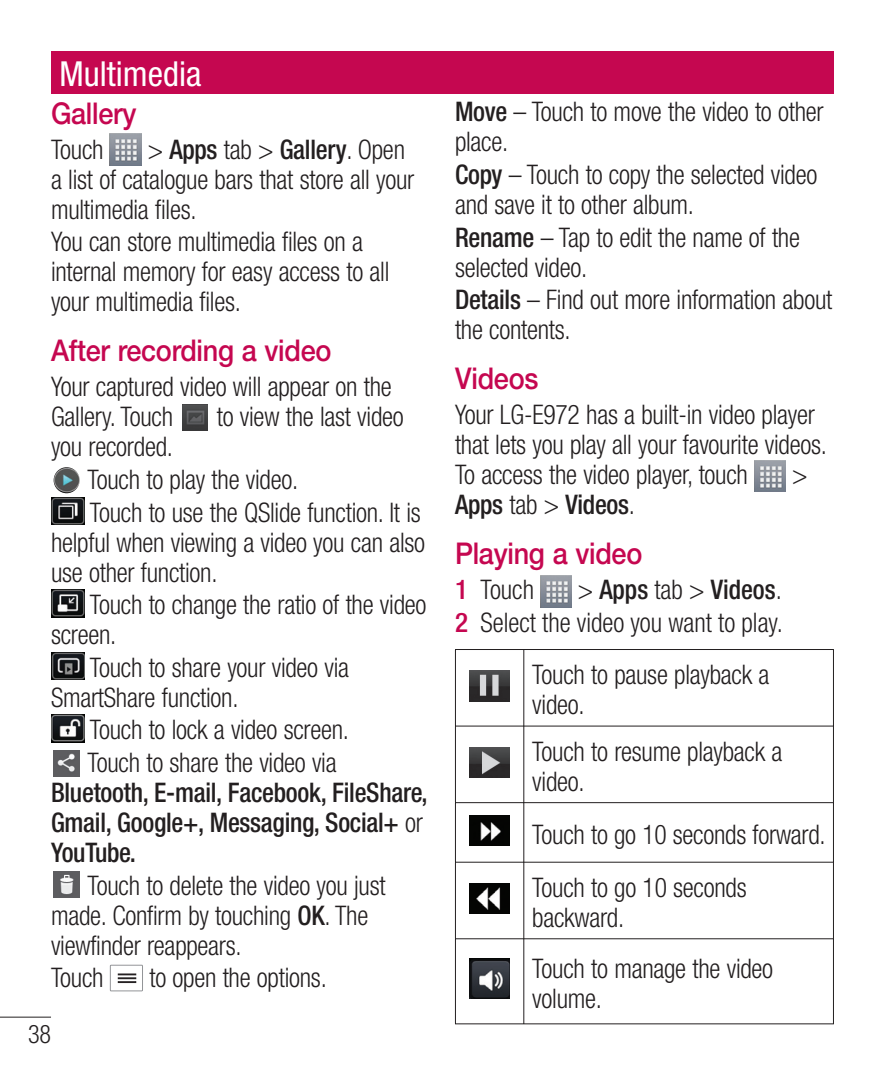
<style>
.page{position:relative;width:893px;height:1072px;background:#fff}
.page>*{position:absolute;margin:0;border:0;box-sizing:border-box;transform-origin:0 0}
.t1{font:condensed 34.5px "Helvetica Neue LT Pro";color:#fff}
.t2{font:500 30px "Helvetica Neue LT Pro";letter-spacing:-.01em;color:#c50750;scale:.9 1}
.t3{font:300 condensed 27px/30px "Helvetica Neue LT Pro";letter-spacing:-.01em;color:#231f20;scale:.95 1}
.t4{font:500 condensed 27px/30px "Helvetica Neue LT Pro";letter-spacing:-.01em;color:#231f20;scale:.95 1}
.t5{font:500 condensed 27px/32.7px "Helvetica Neue LT Pro";color:#c50750}
.t6{font:300 condensed 25.5px "Helvetica Neue LT Pro";color:#231f20;scale:.95 1}
.s1{font-weight:500}
.s2{font-weight:300}
</style>
<div class="page">
<hr style="left:0;top:1016px;width:51px;height:1px;background:#231f20">
<img style="left:110px;top:134px;width:31px;height:31px">
<img style="left:182px;top:404px;width:26px;height:26px">
<img style="left:54px;top:467px;width:26px;height:26px;border-radius:50%">
<img style="left:51px;top:497px;width:34px;height:27px">
<img style="left:51px;top:589px;width:34px;height:28px">
<img style="left:51px;top:652px;width:34px;height:27px">
<img style="left:51px;top:715px;width:34px;height:27px">
<img style="left:54px;top:750px;width:26px;height:26px">
<img style="left:54px;top:871px;width:26px;height:26px">
<svg style="left:117px;top:973px;width:20px;height:11px"></svg>
<div style="left:110px;top:964px;width:33px;height:27px;border:1px solid #939598"></div>
<img style="left:754px;top:460px;width:32px;height:32px">
<img style="left:540px;top:575px;width:32px;height:32px">
<hr style="left:455px;top:649px;width:69px;height:1px;background:#231f20">
<hr style="left:455px;top:650px;width:1px;height:75px;background:#231f20">
<hr style="left:524px;top:649px;width:310px;height:1px;background:#231f20">
<hr style="left:523px;top:650px;width:1px;height:75px;background:#231f20">
<hr style="left:833px;top:650px;width:1px;height:75px;background:#231f20">
<hr style="left:455px;top:725px;width:69px;height:1px;background:#231f20">
<hr style="left:455px;top:726px;width:1px;height:76px;background:#231f20">
<hr style="left:524px;top:725px;width:310px;height:1px;background:#231f20">
<hr style="left:523px;top:726px;width:1px;height:76px;background:#231f20">
<hr style="left:833px;top:726px;width:1px;height:76px;background:#231f20">
<hr style="left:455px;top:802px;width:69px;height:1px;background:#231f20">
<hr style="left:455px;top:803px;width:1px;height:58px;background:#231f20">
<hr style="left:524px;top:802px;width:310px;height:1px;background:#231f20">
<hr style="left:523px;top:803px;width:1px;height:58px;background:#231f20">
<hr style="left:833px;top:803px;width:1px;height:58px;background:#231f20">
<hr style="left:455px;top:861px;width:69px;height:1px;background:#231f20">
<hr style="left:455px;top:862px;width:1px;height:76px;background:#231f20">
<hr style="left:524px;top:861px;width:310px;height:1px;background:#231f20">
<hr style="left:523px;top:862px;width:1px;height:76px;background:#231f20">
<hr style="left:833px;top:862px;width:1px;height:76px;background:#231f20">
<hr style="left:455px;top:938px;width:69px;height:1px;background:#231f20">
<hr style="left:455px;top:939px;width:1px;height:84px;background:#231f20">
<hr style="left:524px;top:938px;width:310px;height:1px;background:#231f20">
<hr style="left:523px;top:939px;width:1px;height:84px;background:#231f20">
<hr style="left:833px;top:939px;width:1px;height:84px;background:#231f20">
<hr style="left:455px;top:1023px;width:69px;height:1px;background:#231f20">
<hr style="left:524px;top:1023px;width:310px;height:1px;background:#231f20">
<img style="left:469px;top:670px;width:41px;height:31px">
<img style="left:469px;top:747px;width:41px;height:30px">
<img style="left:469px;top:815px;width:41px;height:30px">
<img style="left:469px;top:883px;width:41px;height:30px">
<img style="left:469px;top:959px;width:41px;height:39px">
<div style="left:51px;top:51px;width:782px;height:43px;background:#c50750"></div>
<p class="t1" style="left:60px;top:61px;width:143px">Multimedia</p>
<p class="t2" style="left:51px;top:102px;width:96px">Gallery</p>
<p class="t3" style="left:51px;top:137px;width:57px">Touch</p>
<p class="t3" style="left:51px;top:137px;width:384px;text-indent:97px">&gt; <span class="s1">Apps</span> tab &gt; <span class="s1">Gallery</span>. Open a list of catalogue bars that store all your multimedia files.</p>
<p class="t3" style="left:51px;top:229px;width:358px">You can store multimedia files on a internal memory for easy access to all your multimedia files.</p>
<p class="t2" style="left:51px;top:340px;width:313px">After recording a video</p>
<p class="t3" style="left:51px;top:374px;width:360px">Your captured video will appear on the<br>Gallery. Touch</p>
<p class="t3" style="left:217px;top:404px;width:198px">to view the last video</p>
<p class="t3" style="left:88px;top:433px;width:352px;line-height:32.7px;text-indent:-37px">you recorded.<br>Touch to play the video.<br>Touch to use the QSlide function. It is</p>
<p class="t3" style="left:51px;top:529px;width:395px">helpful when viewing a video you can also use other function.</p>
<p class="t3" style="left:51px;top:592px;width:397px;text-indent:39px">Touch to change the ratio of the video screen.</p>
<p class="t3" style="left:51px;top:655px;width:315px;text-indent:39px">Touch to share your video via<br>SmartShare function.</p>
<p class="t3" style="left:88px;top:716px;width:277px;line-height:32.7px">Touch to lock a video screen.<br>Touch to share the video via</p>
<p class="t4" style="left:51px;top:780px;width:398px">Bluetooth, E-mail, Facebook, FileShare,<br>Gmail, Google+, Messaging, Social+ <span class="s2">or<br></span>YouTube.</p>
<p class="t3" style="left:51px;top:872px;width:354px;text-indent:37px">Touch to delete the video you just made. Confirm by touching <span class="s1">OK</span>. The viewfinder reappears.</p>
<p class="t3" style="left:51px;top:965px;width:57px">Touch</p>
<p class="t3" style="left:149px;top:965px;width:188px">to open the options.</p>
<p class="t6" style="left:28px;top:1025px;width:26px">38</p>
<p class="t3" style="left:455px;top:99px;width:390px"><span class="s1">Move</span> – Touch to move the video to other place.</p>
<p class="t3" style="left:455px;top:162px;width:383px"><span class="s1">Copy</span> – Touch to copy the selected video and save it to other album.</p>
<p class="t3" style="left:455px;top:225px;width:365px"><span class="s1">Rename</span> – Tap to edit the name of the selected video.</p>
<p class="t3" style="left:455px;top:287px;width:399px"><span class="s1">Details</span> – Find out more information about the contents.</p>
<p class="t2" style="left:455px;top:367px;width:94px">Videos</p>
<p class="t3" style="left:455px;top:402px;width:393px">Your LG-E972 has a built-in video player that lets you play all your favourite videos.<br>To access the video player, touch</p>
<p class="t3" style="left:792px;top:462px;width:18px">&gt;</p>
<p class="t4" style="left:455px;top:492px;width:191px">Apps <span class="s2">tab &gt;</span> Videos<span class="s2">.</span></p>
<p class="t2" style="left:455px;top:543px;width:210px">Playing a video</p>
<p class="t3" style="left:480px;top:577px;width:58px">Touch</p>
<p class="t3" style="left:480px;top:576px;width:320px;line-height:32.7px;text-align:right">&gt; <span class="s1">Apps</span> tab &gt; <span class="s1">Videos</span>.<br>Select the video you want to play.</p>
<p class="t3" style="left:532px;top:662px;width:251px">Touch to pause playback a video.</p>
<p class="t3" style="left:532px;top:739px;width:265px">Touch to resume playback a video.</p>
<p class="t3" style="left:532px;top:810px;width:310px;line-height:53.1px">Touch to go 10 seconds forward.<br>Touch to go 10 seconds</p>
<p class="t3" style="left:532px;top:894px;width:255px;line-height:50.7px">backward.<br>Touch to manage the video</p>
<p class="t3" style="left:532px;top:986px;width:75px">volume.</p>
<p class="t5" style="left:455px;top:576px;width:14px">1<br>2</p>
</div>
